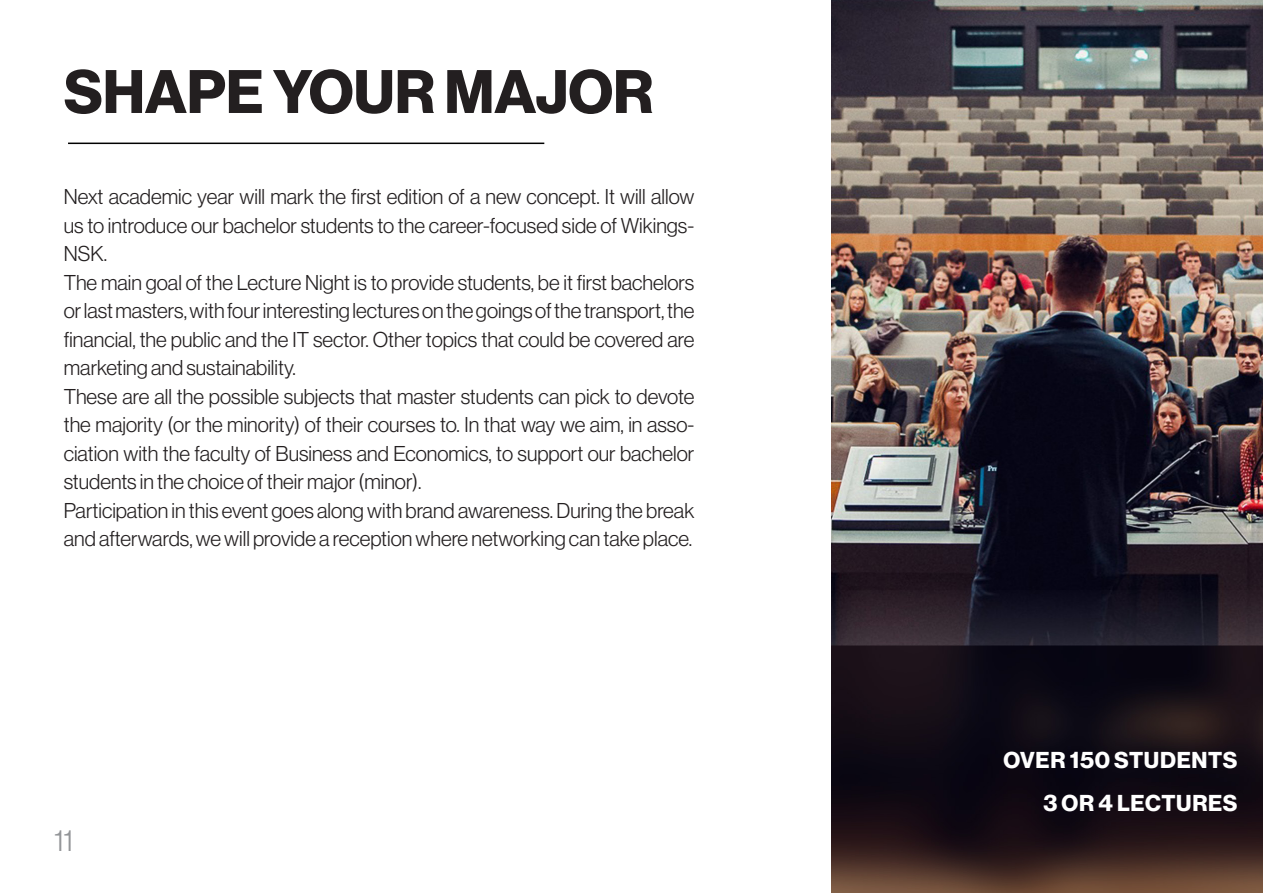
<style>
.page{position:relative;width:1263px;height:893px;background:#fff}
.page>*{position:absolute;margin:0;border:0;box-sizing:border-box;transform-origin:0 0}
.t1{font:700 60px "Neue Haas Display";color:#231f20}
.t2{font:300 30px "Neue Haas Display";color:#939598}
.t3{font:700 22.5px "Neue Haas Display";letter-spacing:.03em;color:#fff}
.t4{font:300 21px/28.5px "Neue Haas Display";color:#231f20;text-align:justify}
</style>
<div class="page">
<img style="left:831px;top:0;width:432px;height:893px">
<hr style="left:68px;top:143px;width:476px;height:1px;background:#000">
<p class="t1" style="left:64px;top:57px;width:591px">SHAPE YOUR MAJOR</p>
<p class="t4" style="left:64px;top:183px;width:632px">Next academic year will mark the first edition of a new concept. It will allow us to introduce our bachelor students to the career-focused side of Wikings-NSK.</p>
<p class="t4" style="left:64px;top:268px;width:632px">The main goal of the Lecture Night is to provide students, be it first bachelors or last masters, with four interesting lectures on the goings of the transport, the financial, the public and the IT sector. Other topics that could be covered are marketing and sustainability.</p>
<p class="t4" style="left:64px;top:382px;width:632px">These are all the possible subjects that master students can pick to devote the majority (or the minority) of their courses to. In that way we aim, in asso&shy;ciation with the faculty of Business and Economics, to support our bachelor students in the choice of their major (minor).</p>
<p class="t4" style="left:64px;top:496px;width:632px">Participation in this event goes along with brand awareness. During the break and afterwards, we will provide a reception where networking can take place.</p>
<p class="t2" style="left:54px;top:824px;width:21px">11</p>
<p class="t3" style="left:1003px;top:747px;width:236px">OVER 150 STUDENTS</p>
<p class="t3" style="left:1043px;top:789px;width:196px">3 OR 4 LECTURES</p>
</div>
